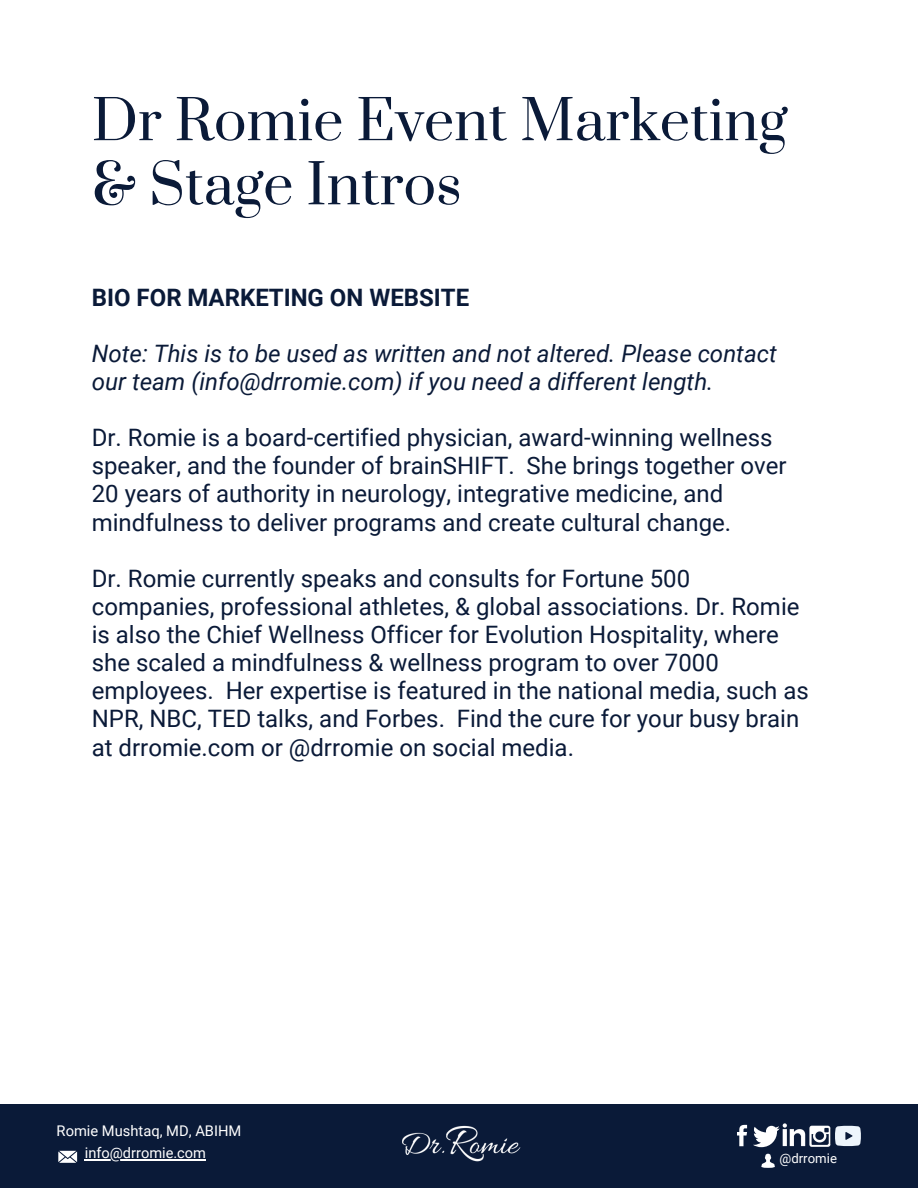
<style>
.page{position:relative;width:918px;height:1188px;background:#fff}
.page>*{position:absolute;margin:0;border:0;box-sizing:border-box;transform-origin:0 0}
.t1{font:54px/64.2px "Prata";color:#0a1a38}
.t2{font:24px/28.2px "Roboto";color:#0a1a38}
.t3{font:italic 24px/28.2px "Roboto";color:#0a1a38}
.t4{font:700 24px "Roboto";color:#0a1a38}
.t5{font:14.7px "Roboto";color:#fff}
.t6{font:14.55px "Roboto";color:#fff}
.t7{font:13.2px "Roboto";color:#fff}
</style>
<div class="page">
<div style="left:0;top:1104px;width:918px;height:84px;background:#0a1a38"></div>
<img style="left:402px;top:1125px;width:119px;height:37px">
<svg style="left:58px;top:1151px;width:19px;height:12px"></svg>
<hr style="left:85px;top:1160px;width:121px;height:1px;background:#fff">
<svg style="left:737px;top:1125px;width:10px;height:21px"></svg>
<svg style="left:753px;top:1126px;width:26px;height:21px"></svg>
<img style="left:779px;top:1123px;width:26px;height:24px">
<img style="left:805px;top:1125px;width:26px;height:22px">
<svg style="left:835px;top:1126px;width:26px;height:20px"></svg>
<svg style="left:761px;top:1154px;width:14px;height:14px"></svg>
<h1 class="t1" style="left:92px;top:91px;width:697px">Dr Romie Event Marketing &amp; Stage Intros</h1>
<p class="t4" style="left:92px;top:283px;width:379px">BIO FOR MARKETING ON WEBSITE</p>
<p class="t3" style="left:92px;top:340px;width:687px">Note: This is to be used as written and not altered. Please contact our team (info@drromie.com) if you need a different length.</p>
<p class="t2" style="left:92px;top:424px;width:696px">Dr. Romie is a board-certified physician, award-winning wellness speaker, and the founder of brainSHIFT. She brings together over 20 years of authority in neurology, integrative medicine, and mindfulness to deliver programs and create cultural change.</p>
<p class="t2" style="left:92px;top:565px;width:719px">Dr. Romie currently speaks and consults for Fortune 500 companies, professional athletes, &amp; global associations. Dr. Romie is also the Chief Wellness Officer for Evolution Hospitality, where she scaled a mindfulness &amp; wellness program to over 7000 employees. Her expertise is featured in the national media, such as NPR, NBC, TED talks, and Forbes. Find the cure for your busy brain at drromie.com or @drromie on social media.</p>
<p class="t5" style="left:57px;top:1123px;width:186px">Romie Mushtaq, MD, ABIHM</p>
<p class="t6" style="left:85px;top:1145px;width:123px">info@drromie.com</p>
<p class="t7" style="left:780px;top:1151px;width:59px">@drromie</p>
</div>
